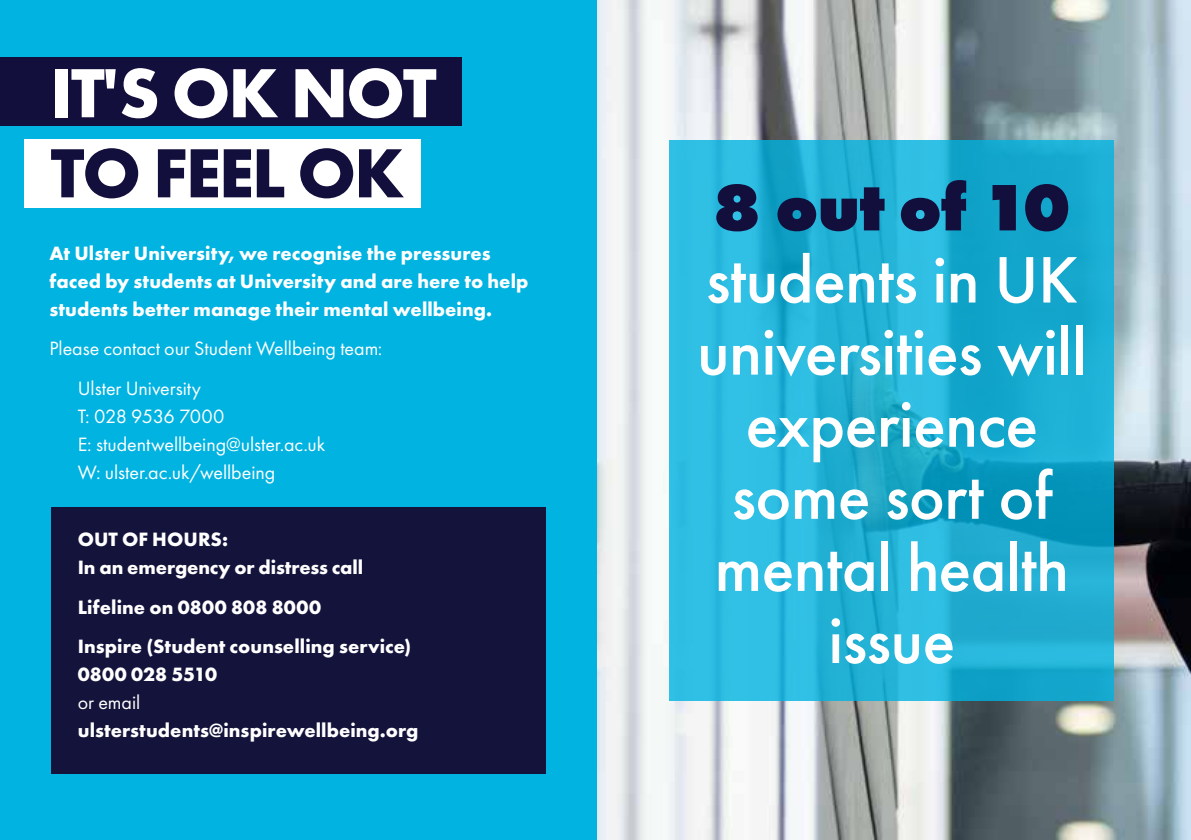
<style>
.page{position:relative;width:1191px;height:840px;background:#fff}
.page>*{position:absolute;margin:0;border:0;box-sizing:border-box;transform-origin:0 0}
.t1{font:700 72px "Futura PT";letter-spacing:-.03em;color:#fff}
.t2{font:700 72px "Futura PT";letter-spacing:-.03em;color:#130f3d}
.t3{font:500 68px/72px "Futura PT";letter-spacing:-.01em;color:#fff;text-align:center}
.t4{font:800 68px "Futura PT";letter-spacing:-.01em;color:#130f3d}
.t5{font:700 20px/28px "Futura PT";letter-spacing:.005em;color:#fff}
.t6{font:20px/28px "Futura PT";color:#fff}
</style>
<div class="page">
<img style="left:596px;top:0;width:595px;height:839px">
<svg style="left:669px;top:140px;width:445px;height:560px;background:#21b0d5"></svg>
<div style="left:0;top:0;width:596px;height:839px;background:#00b3e1"></div>
<div style="left:0;top:58px;width:461px;height:68px;background:#130f3d"></div>
<div style="left:24px;top:140px;width:397px;height:68px;background:#fff"></div>
<div style="left:51px;top:507px;width:495px;height:266px;background:#14133b"></div>
<h1 class="t1" style="left:51px;top:47px;width:388px">IT'S OK NOT</h1>
<h1 class="t2" style="left:51px;top:127px;width:355px">TO FEEL OK</h1>
<p class="t5" style="left:49px;top:238px;width:480px">At Ulster University, we recognise the pressures faced by students at University and are here to help students better manage their mental wellbeing.</p>
<p class="t6" style="left:78px;top:329px;width:306px;line-height:39.4px;text-indent:-28px">Please contact our Student Wellbeing team:<br>Ulster University</p>
<p class="t6" style="left:78px;top:402px;width:249px">T: 028 9536 7000<br>E: studentwellbeing@ulster.ac.uk<br>W: ulster.ac.uk/wellbeing</p>
<p class="t5" style="left:78px;top:524px;width:287px">OUT OF HOURS:<br>In an emergency or distress call</p>
<p class="t5" style="left:78px;top:586px;width:335px;line-height:39.4px">Lifeline on 0800 808 8000<br>Inspire (Student counselling service)</p>
<p class="t5" style="left:78px;top:659px;width:141px">0800 028 5510</p>
<p class="t6" style="left:78px;top:688px;width:64px">or email</p>
<p class="t5" style="left:78px;top:715px;width:342px">ulsterstudents@inspirewellbeing.org</p>
<h2 class="t4" style="left:713px;top:164px;width:359px">8 out of 10</h2>
<h2 class="t3" style="left:697px;top:244px;width:391px">students in UK universities will experience some sort of mental health issue</h2>
</div>
